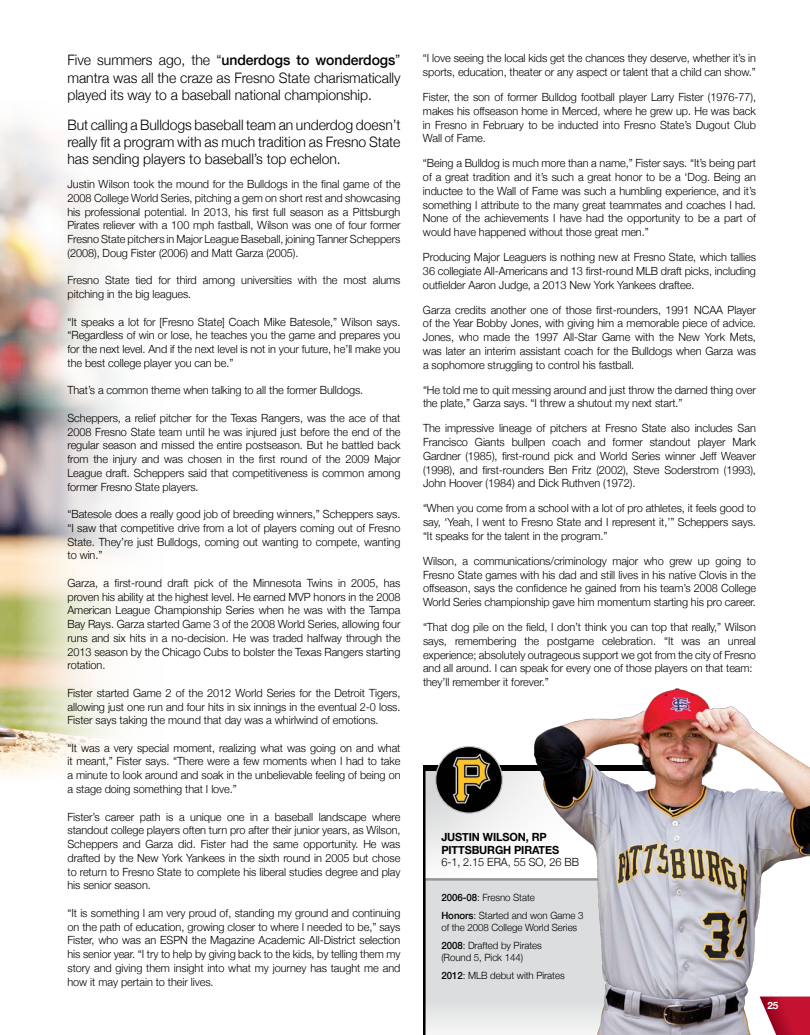
<style>
.page{position:relative;width:810px;height:1035px;background:#fff}
.page>*{position:absolute;margin:0;border:0;box-sizing:border-box;transform-origin:0 0}
.t1{font:300 14.38px/17.2px "Helvetica Neue";letter-spacing:-.005em;color:#000;text-align:justify}
.t2{font:300 11.25px/13.8px "Helvetica Neue";letter-spacing:-.005em;color:#000;text-align:justify}
.t3{font:700 11.25px "Helvetica Neue";letter-spacing:-.01em;color:#000}
.t4{font:300 10px/17.5px "Helvetica Neue";letter-spacing:-.005em;color:#000}
.t5{font:700 10px "Helvetica Neue";color:#fff}
.s1{font-weight:500}
</style>
<div class="page">
<img style="left:0;top:125px;width:121px;height:652px">
<svg style="left:425px;top:770px;width:97px;height:108px;fill:#f2f3f3"></svg>
<svg style="left:425px;top:878px;width:97px;height:157px;background:#dcddde"></svg>
<div style="left:423px;top:765px;width:270px;height:5px;background:#000"></div>
<img style="left:522px;top:688px;width:288px;height:347px">
<img style="left:0;top:28px;width:1px;height:737px">
<svg style="left:760px;top:997px;width:50px;height:38px"></svg>
<img style="left:436px;top:747px;width:66px;height:66px;border-radius:33px">
<div style="left:435px;top:746px;width:68px;height:68px;border:1px solid #bcbec0;border-radius:50%"></div>
<hr style="left:423px;top:768px;width:2px;height:267px;background:#000">
<p class="t1" style="left:68px;top:51px;width:335px">Five summers ago, the “<span class="s1">underdogs to wonderdogs</span>” mantra was all the craze as Fresno State charismatically played its way to a baseball national championship.</p>
<p class="t1" style="left:68px;top:115px;width:335px">But calling a Bulldogs baseball team an underdog doesn’t really fit a program with as much tradition as Fresno State has sending players to baseball’s top echelon.</p>
<p class="t2" style="left:68px;top:177px;width:335px">Justin Wilson took the mound for the Bulldogs in the final game of the 2008 College World Series, pitching a gem on short rest and showcasing his professional potential. In 2013, his first full season as a Pittsburgh Pirates reliever with a 100 mph fastball, Wilson was one of four former Fresno State pitchers in Major League Baseball, joining Tanner Scheppers (2008), Doug Fister (2006) and Matt Garza (2005).</p>
<p class="t2" style="left:68px;top:273px;width:334px">Fresno State tied for third among universities with the most alums pitching in the big leagues.</p>
<p class="t2" style="left:68px;top:314px;width:335px">“It speaks a lot for [Fresno State] Coach Mike Batesole,” Wilson says. “Regardless of win or lose, he teaches you the game and prepares you for the next level. And if the next level is not in your future, he’ll make you the best college player you can be.”</p>
<p class="t2" style="left:68px;top:383px;width:297px">That’s a common theme when talking to all the former Bulldogs.</p>
<p class="t2" style="left:68px;top:410px;width:335px">Scheppers, a relief pitcher for the Texas Rangers, was the ace of that 2008 Fresno State team until he was injured just before the end of the regular season and missed the entire postseason. But he battled back from the injury and was chosen in the first round of the 2009 Major League draft. Scheppers said that competitiveness is common among former Fresno State players.</p>
<p class="t2" style="left:68px;top:507px;width:335px">“Batesole does a really good job of breeding winners,” Scheppers says. “I saw that competitive drive from a lot of players coming out of Fresno State. They’re just Bulldogs, coming out wanting to compete, wanting to win.”</p>
<p class="t2" style="left:68px;top:575px;width:335px">Garza, a first-round draft pick of the Minnesota Twins in 2005, has proven his ability at the highest level. He earned MVP honors in the 2008<br>American League Championship Series when he was with the Tampa Bay Rays. Garza started Game 3 of the 2008 World Series, allowing four runs and six hits in a no-decision. He was traded halfway through the 2013 season by the Chicago Cubs to bolster the Texas Rangers starting rotation.</p>
<p class="t2" style="left:68px;top:685px;width:335px">Fister started Game 2 of the 2012 World Series for the Detroit Tigers, allowing just one run and four hits in six innings in the eventual 2-0 loss.<br>Fister says taking the mound that day was a whirlwind of emotions.</p>
<p class="t2" style="left:68px;top:740px;width:335px">“It was a very special moment, realizing what was going on and what it meant,” Fister says. “There were a few moments when I had to take a minute to look around and soak in the unbelievable feeling of being on a stage doing something that I love.”</p>
<p class="t2" style="left:68px;top:809px;width:335px">Fister’s career path is a unique one in a baseball landscape where standout college players often turn pro after their junior years, as Wilson, Scheppers and Garza did. Fister had the same opportunity. He was drafted by the New York Yankees in the sixth round in 2005 but chose to return to Fresno State to complete his liberal studies degree and play his senior season.</p>
<p class="t2" style="left:68px;top:905px;width:335px">“It is something I am very proud of, standing my ground and continuing on the path of education, growing closer to where I needed to be,” says Fister, who was an ESPN the Magazine Academic All-District selection his senior year. “I try to help by giving back to the kids, by telling them my story and giving them insight into what my journey has taught me and how it may pertain to their lives.</p>
<p class="t2" style="left:423px;top:51px;width:334px">“I love seeing the local kids get the chances they deserve, whether it’s in sports, education, theater or any aspect or talent that a child can show.”</p>
<p class="t2" style="left:423px;top:90px;width:335px">Fister, the son of former Bulldog football player Larry Fister (1976-77), makes his offseason home in Merced, where he grew up. He was back in Fresno in February to be inducted into Fresno State’s Dugout Club Wall of Fame.</p>
<p class="t2" style="left:423px;top:156px;width:335px">“Being a Bulldog is much more than a name,” Fister says. “It’s being part of a great tradition and it’s such a great honor to be a ‘Dog. Being an inductee to the Wall of Fame was such a humbling experience, and it’s something I attribute to the many great teammates and coaches I had.<br>None of the achievements I have had the opportunity to be a part of would have happened without those great men.”</p>
<p class="t2" style="left:423px;top:250px;width:335px">Producing Major Leaguers is nothing new at Fresno State, which tallies 36 collegiate All-Americans and 13 first-round MLB draft picks, including outfielder Aaron Judge, a 2013 New York Yankees draftee.</p>
<p class="t2" style="left:423px;top:302px;width:335px">Garza credits another one of those first-rounders, 1991 NCAA Player of the Year Bobby Jones, with giving him a memorable piece of advice.<br>Jones, who made the 1997 All-Star Game with the New York Mets, was later an interim assistant coach for the Bulldogs when Garza was a sophomore struggling to control his fastball.</p>
<p class="t2" style="left:423px;top:382px;width:335px">“He told me to quit messing around and just throw the darned thing over the plate,” Garza says. “I threw a shutout my next start.”</p>
<p class="t2" style="left:423px;top:421px;width:335px">The impressive lineage of pitchers at Fresno State also includes San Francisco Giants bullpen coach and former standout player Mark Gardner (1985), first-round pick and World Series winner Jeff Weaver (1998), and first-rounders Ben Fritz (2002), Steve Soderstrom (1993), John Hoover (1984) and Dick Ruthven (1972).</p>
<p class="t2" style="left:423px;top:501px;width:335px">“When you come from a school with a lot of pro athletes, it feels good to say, ‘Yeah, I went to Fresno State and I represent it,’” Scheppers says. “It speaks for the talent in the program.”</p>
<p class="t2" style="left:423px;top:553px;width:335px">Wilson, a communications/criminology major who grew up going to Fresno State games with his dad and still lives in his native Clovis in the offseason, says the confidence he gained from his team’s 2008 College World Series championship gave him momentum starting his pro career.</p>
<p class="t2" style="left:423px;top:620px;width:335px;text-align:left">“That dog pile on the field, I don’t think you can top that really,” Wilson says, remembering the postgame celebration. “It was an unreal experience; absolutely outrageous support we got from the city of Fresno and all around. I can speak for every one of those players on that team: they’ll remember it forever.”</p>
<p class="t3" style="left:441px;top:827px;width:14px">JUSTIN</p>
<p class="t3" style="left:483px;top:827px;width:65px">WILSON, RP</p>
<p class="t3" style="left:441px;top:839px;width:15px">PITTSBURGH</p>
<p class="t3" style="left:514px;top:839px;width:15px">PIRATES</p>
<p class="t2" style="left:441px;top:855px;width:139px">6-1, 2.15 ERA, 55 SO, 26 BB</p>
<p class="t4" style="left:441px;top:888px;width:144px"><span class="s1">2006-08</span>: Fresno State<br><span class="s1">Honors</span>: Started and won Game 3</p>
<p class="t4" style="left:441px;top:918px;width:137px">of the 2008 College World Series<br><span class="s1">2008</span>: Drafted by Pirates</p>
<p class="t4" style="left:441px;top:948px;width:125px">(Round 5, Pick 144)<br><span class="s1">2012</span>: MLB debut with Pirates</p>
<p class="t5" style="left:768px;top:997px;width:12px">25</p>
</div>
